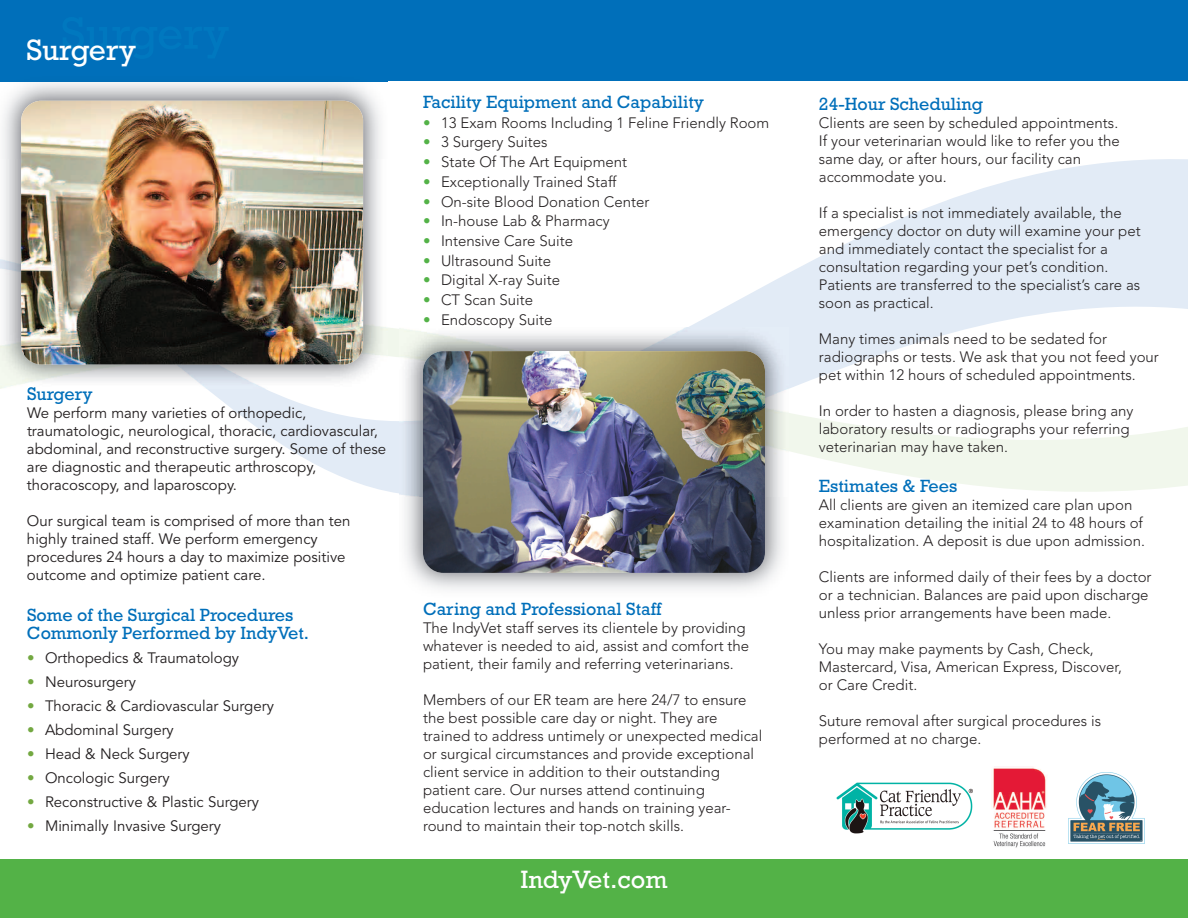
<style>
.page{position:relative;width:1188px;height:918px;background:#fff}
.page>*{position:absolute;margin:0;border:0;box-sizing:border-box;transform-origin:0 0}
.t1{font:30px "Rockwell";color:#fff}
.t2{font:25.5px "Rockwell";color:#fff}
.t3{font:18px/18.3px "Rockwell";color:#006fba}
.t4{font:300 15px/18px "Avenir";color:#231f20}
.t5{font:15px/18px "Avenir";color:#231f20}
.s1{color:#73a841}
.s2{color:#53b247}
</style>
<div class="page">
<div style="left:0;top:859px;width:1188px;height:59px;background:#53b247"></div>
<svg style="left:778px;top:159px;width:410px;height:120px;fill:#e2ebf6"></svg>
<svg style="left:207px;top:279px;width:981px;height:214px"></svg>
<div style="left:0;top:0;width:1188px;height:81px;background:#006fba"></div>
<img style="left:993px;top:767px;width:54px;height:81px">
<img style="left:1069px;top:773px;width:75px;height:71px">
<img style="left:836px;top:782px;width:136px;height:52px">
<img style="left:399px;top:327px;width:390px;height:263px">
<img style="left:423px;top:351px;width:342px;height:222px;border-radius:20px">
<img style="left:0;top:81px;width:387px;height:308px">
<svg style="left:28px;top:387px;width:9px;height:2px"></svg>
<img style="left:21px;top:101px;width:342px;height:263px;border-radius:20px">
<h1 class="t1" style="left:26px;top:32px;width:111px">Surgery</h1>
<p class="t3" style="left:27px;top:384px;width:67px">Surgery</p>
<p class="t5" style="left:27px;top:404px;width:361px">We perform many varieties of orthopedic, traumatologic, neurological, thoracic, cardiovascular, abdominal, and reconstructive surgery. Some of these are diagnostic and therapeutic arthroscopy, thoracoscopy, and laparoscopy.</p>
<p class="t5" style="left:27px;top:512px;width:325px">Our surgical team is comprised of more than ten highly trained staff. We perform emergency procedures 24 hours a day to maximize positive outcome and optimize patient care.</p>
<p class="t3" style="left:27px;top:605px;width:284px">Some of the Surgical Procedures<br>Commonly Performed by IndyVet.</p>
<p class="t5" style="left:27px;top:649px;width:214px"><span class="s1">•</span> Orthopedics &amp; Traumatology</p>
<p class="t5" style="left:27px;top:673px;width:111px"><span class="s1">•</span> Neurosurgery</p>
<p class="t5" style="left:27px;top:697px;width:248px"><span class="s1">•</span> Thoracic &amp; Cardiovascular Surgery</p>
<p class="t5" style="left:27px;top:721px;width:148px"><span class="s1">•</span> Abdominal Surgery</p>
<p class="t5" style="left:27px;top:745px;width:164px"><span class="s1">•</span> Head &amp; Neck Surgery</p>
<p class="t5" style="left:27px;top:769px;width:144px"><span class="s1">•</span> Oncologic Surgery</p>
<p class="t5" style="left:27px;top:793px;width:234px"><span class="s1">•</span> Reconstructive &amp; Plastic Surgery</p>
<p class="t5" style="left:27px;top:817px;width:196px"><span class="s1">•</span> Minimally Invasive Surgery</p>
<p class="t3" style="left:423px;top:93px;width:282px">Facility Equipment and Capability</p>
<p class="t4" style="left:423px;top:114px;width:348px"><span class="s2">•</span> 13 Exam Rooms Including 1 Feline Friendly Room</p>
<p class="t4" style="left:423px;top:133px;width:126px"><span class="s2">•</span> 3 Surgery Suites</p>
<p class="t4" style="left:423px;top:153px;width:206px"><span class="s2">•</span> State Of The Art Equipment</p>
<p class="t4" style="left:423px;top:173px;width:195px"><span class="s2">•</span> Exceptionally Trained Staff</p>
<p class="t4" style="left:423px;top:192px;width:228px"><span class="s2">•</span> On-site Blood Donation Center</p>
<p class="t4" style="left:423px;top:212px;width:188px"><span class="s2">•</span> In-house Lab &amp; Pharmacy</p>
<p class="t4" style="left:423px;top:232px;width:152px"><span class="s2">•</span> Intensive Care Suite</p>
<p class="t4" style="left:423px;top:251px;width:130px"><span class="s2">•</span> Ultrasound Suite</p>
<p class="t4" style="left:423px;top:271px;width:139px"><span class="s2">•</span> Digital X-ray Suite</p>
<p class="t4" style="left:423px;top:291px;width:112px"><span class="s2">•</span> CT Scan Suite</p>
<p class="t4" style="left:423px;top:311px;width:131px"><span class="s2">•</span> Endoscopy Suite</p>
<p class="t3" style="left:423px;top:599px;width:240px">Caring and Professional Staff</p>
<p class="t4" style="left:423px;top:619px;width:328px">The IndyVet staff serves its clientele by providing whatever is needed to aid, assist and comfort the patient, their family and referring veterinarians.</p>
<p class="t4" style="left:423px;top:691px;width:341px">Members of our ER team are here 24/7 to ensure the best possible care day or night. They are trained to address untimely or unexpected medical or surgical circumstances and provide exceptional client service in addition to their outstanding patient care. Our nurses attend continuing education lectures and hands on training year&shy;round to maintain their top-notch skills.</p>
<h2 class="t2" style="left:520px;top:864px;width:149px">IndyVet.com</h2>
<p class="t3" style="left:819px;top:94px;width:166px">24-Hour Scheduling</p>
<p class="t4" style="left:819px;top:113px;width:302px">Clients are seen by scheduled appointments.<br>If your veterinarian would like to refer you the same day, or after hours, our facility can accommodate you.</p>
<p class="t4" style="left:819px;top:203px;width:323px">If a specialist is not immediately available, the emergency doctor on duty will examine your pet and immediately contact the specialist for a consultation regarding your pet’s condition.<br>Patients are transferred to the specialist’s care as soon as practical.</p>
<p class="t4" style="left:819px;top:329px;width:341px">Many times animals need to be sedated for radiographs or tests. We ask that you not feed your pet within 12 hours of scheduled appointments.</p>
<p class="t4" style="left:819px;top:401px;width:316px">In order to hasten a diagnosis, please bring any laboratory results or radiographs your referring veterinarian may have taken.</p>
<p class="t3" style="left:819px;top:477px;width:140px">Estimates &amp; Fees</p>
<p class="t4" style="left:819px;top:496px;width:328px">All clients are given an itemized care plan upon examination detailing the initial 24 to 48 hours of hospitalization. A deposit is due upon admission.</p>
<p class="t4" style="left:819px;top:568px;width:334px">Clients are informed daily of their fees by a doctor or a technician. Balances are paid upon discharge unless prior arrangements have been made.</p>
<p class="t4" style="left:819px;top:640px;width:304px">You may make payments by Cash, Check,<br>Mastercard, Visa, American Express, Discover, or Care Credit.</p>
<p class="t4" style="left:819px;top:712px;width:284px">Suture removal after surgical procedures is performed at no charge.</p>
</div>
